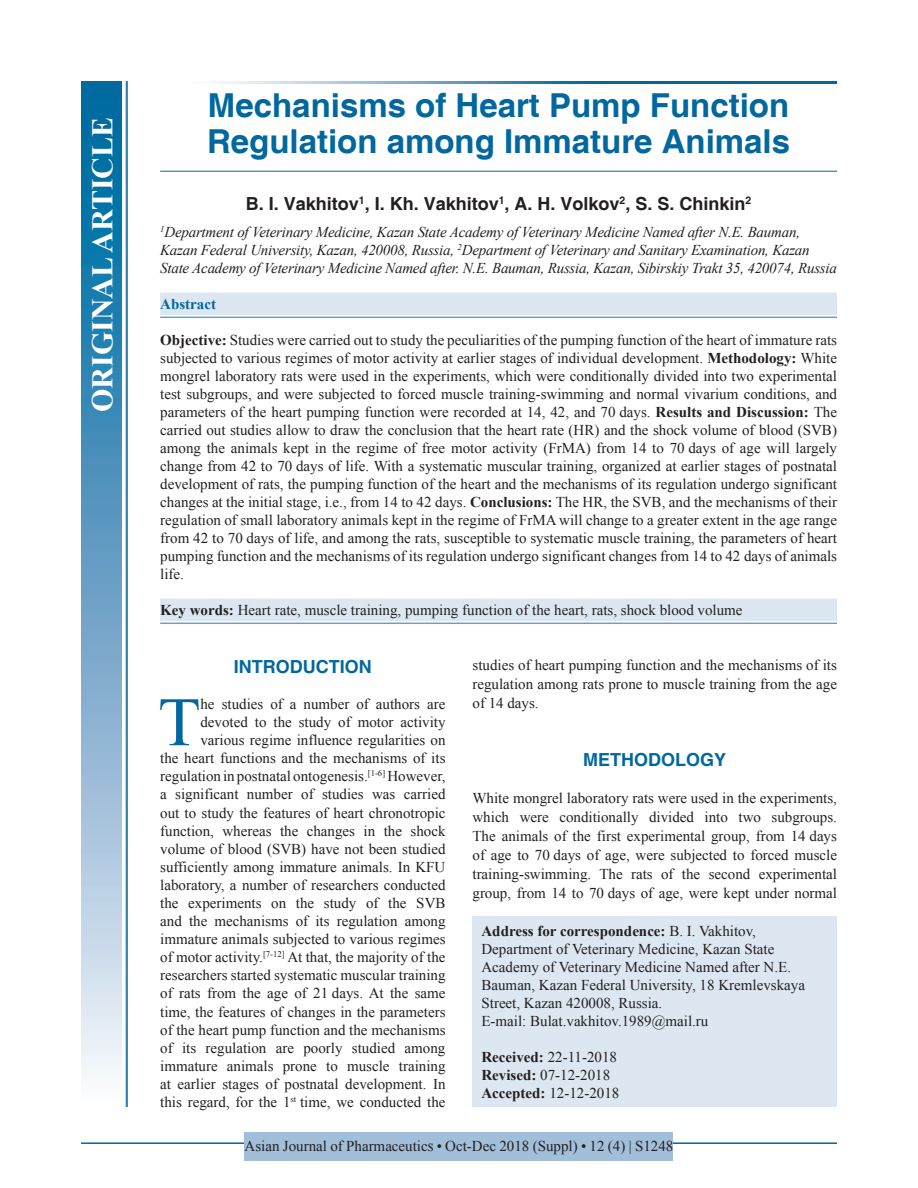
<style>
.page{position:relative;width:918px;height:1188px;background:#fff}
.page>*{position:absolute;margin:0;border:0;box-sizing:border-box;transform-origin:0 0}
.DROP_CAP_TX{font:69.3px "Times New Roman";color:#00689e}
.AT{font:700 33px/36px "Helvetica";color:#00689e}
.AH{font:700 30px "Times New Roman";color:#fff}
.AU{font:700 18px "Helvetica";color:#231f20}
.t1{font:700 18px "Helvetica";color:#00689e}
.ABS_1{font:15px/18px "Times New Roman";color:#231f20;text-align:justify}
.DROP_CAP_TX-2{font:15px/18.1px "Times New Roman";color:#231f20;text-align:right}
.TX{font:15px/19px "Times New Roman";color:#231f20;text-align:justify}
.AFF{font:italic 15px/18px "Times New Roman";letter-spacing:-.015em;color:#231f20}
.ADD{font:15px/18px "Times New Roman";color:#231f20}
.KWD_1_L{font:15px "Times New Roman";color:#231f20}
.RF{font:15px "Times New Roman";color:#231f20}
.HIS{font:15px/18px "Times New Roman";color:#231f20}
.ABS{font:700 15px "Times New Roman";color:#00689e}
.s1{font-weight:700}
</style>
<div class="page">
<hr style="left:81px;top:1142px;width:756px;height:2px;background:#00689e">
<div style="left:245px;top:1132px;width:428px;height:28px;background:#a2bfda"></div>
<hr style="left:160px;top:171px;width:677px;height:1px;background:#00689e">
<div style="left:160px;top:293px;width:677px;height:22px;background:#dde7f2"></div>
<hr style="left:160px;top:317px;width:677px;height:1px;background:#6d9fc6">
<div style="left:160px;top:599px;width:677px;height:22px;background:#dde7f2"></div>
<hr style="left:160px;top:623px;width:677px;height:1px;background:#6d9fc6">
<div style="left:472px;top:916px;width:365px;height:191px;background:#dde7f2"></div>
<svg style="left:215px;top:81px;width:622px;height:3px;background:#4d94bc"></svg>
<div style="left:81px;top:81px;width:41px;height:1026px;background:linear-gradient(to bottom,#005e9a,#f6f0f9)"></div>
<hr style="left:127px;top:81px;width:1px;height:1026px;background:#00689e">
<hr style="left:126px;top:81px;width:1px;height:1026px;background:#00689e">
<p class="AH" style="left:81px;top:412px;width:296px;rotate:-90deg">ORIGINAL ARTICLE</p>
<p class="AT" style="left:207px;top:89px;width:585px">Mechanisms of Heart Pump Function<br>Regulation among Immature Animals</p>
<p class="AU" style="left:246px;top:193px;width:507px">B. I. Vakhitov<sup>1</sup>, I. Kh. Vakhitov<sup>1</sup>, A. H. Volkov<sup>2</sup>, S. S. Chinkin<sup>2</sup></p>
<p class="AFF" style="left:160px;top:223px;width:678px"><sup>1</sup>Department of Veterinary Medicine, Kazan State Academy of Veterinary Medicine Named after N.E. Bauman,<br>Kazan Federal University, Kazan, 420008, Russia, <sup>2</sup>Department of Veterinary and Sanitary Examination, Kazan<br>State Academy of Veterinary Medicine Named after. N.E. Bauman, Russia, Kazan, Sibirskiy Trakt 35, 420074, Russia</p>
<p class="ABS" style="left:160px;top:293px;width:57px">Abstract</p>
<p class="ABS_1" style="left:160px;top:331px;width:678px"><span class="s1">Objective:</span> Studies were carried out to study the peculiarities of the pumping function of the heart of immature rats subjected to various regimes of motor activity at earlier stages of individual development. <span class="s1">Methodology:</span> White mongrel laboratory rats were used in the experiments, which were conditionally divided into two experimental test subgroups, and were subjected to forced muscle training-swimming and normal vivarium conditions, and parameters of the heart pumping function were recorded at 14, 42, and 70 days. <span class="s1">Results and Discussion:</span> The carried out studies allow to draw the conclusion that the heart rate (HR) and the shock volume of blood (SVB) among the animals kept in the regime of free motor activity (FrMA) from 14 to 70 days of age will largely change from 42 to 70 days of life. With a systematic muscular training, organized at earlier stages of postnatal development of rats, the pumping function of the heart and the mechanisms of its regulation undergo significant changes at the initial stage, i.е., from 14 to 42 days. <span class="s1">Conclusions:</span> The HR, the SVB, and the mechanisms of their regulation of small laboratory animals kept in the regime of FrMA will change to a greater extent in the age range from 42 to 70 days of life, and among the rats, susceptible to systematic muscle training, the parameters of heart pumping function and the mechanisms of its regulation undergo significant changes from 14 to 42 days of animals life.</p>
<p class="KWD_1_L" style="left:160px;top:599px;width:584px"><span class="s1">Key words:</span> Heart rate, muscle training, pumping function of the heart, rats, shock blood volume</p>
<h1 class="t1" style="left:234px;top:656px;width:139px">INTRODUCTION</h1>
<p class="DROP_CAP_TX-2" style="left:160px;top:695px;width:287px">he studies of a number of authors are devoted to the study of motor activity various regime influence regularities on<br>the heart functions and the mechanisms of its regulation in postnatal ontogenesis.<sup>[1-6]</sup> However, a significant number of studies was carried out to study the features of heart chronotropic function, whereas the changes in the shock volume of blood (SVB) have not been studied sufficiently among immature animals. In KFU laboratory, a number of researchers conducted the experiments on the study of the SVB and the mechanisms of its regulation among immature animals subjected to various regimes of motor activity.<sup>[7-12]</sup> At that, the majority of the researchers started systematic muscular training of rats from the age of 21 days. At the same time, the features of changes in the parameters of the heart pump function and the mechanisms of its regulation are poorly studied among immature animals prone to muscle training at earlier stages of postnatal development. In this regard, for the 1<sup>st</sup> time, we conducted the</p>
<p class="DROP_CAP_TX" style="left:158px;top:673px;width:44px">T</p>
<p class="DROP_CAP_TX-2" style="left:472px;top:655px;width:366px;line-height:19px;text-align:justify">studies of heart pumping function and the mechanisms of its regulation among rats prone to muscle training from the age of 14 days.</p>
<h1 class="t1" style="left:583px;top:749px;width:145px">METHODOLOGY</h1>
<p class="TX" style="left:472px;top:788px;width:366px">White mongrel laboratory rats were used in the experiments, which were conditionally divided into two subgroups.<br>The animals of the first experimental group, from 14 days of age to 70 days of age, were subjected to forced muscle training-swimming. The rats of the second experimental group, from 14 to 70 days of age, were kept under normal</p>
<p class="ADD" style="left:482px;top:921px;width:325px"><span class="s1">Address for correspondence:</span> B. I. Vakhitov, Department of Veterinary Medicine, Kazan State Academy of Veterinary Medicine Named after N.E.<br>Bauman, Kazan Federal University, 18 Kremlevskaya Street, Kazan 420008, Russia.<br>E-mail: Bulat.vakhitov.1989@mail.ru</p>
<p class="HIS" style="left:482px;top:1047px;width:139px"><span class="s1">Received:</span> 22-11-2018<br><span class="s1">Revised:</span> 07-12-2018<br><span class="s1">Accepted:</span> 12-12-2018</p>
<p class="RF" style="left:245px;top:1136px;width:430px">Asian Journal of Pharmaceutics • Oct-Dec 2018 (Suppl) • 12 (4) | S1248</p>
</div>
